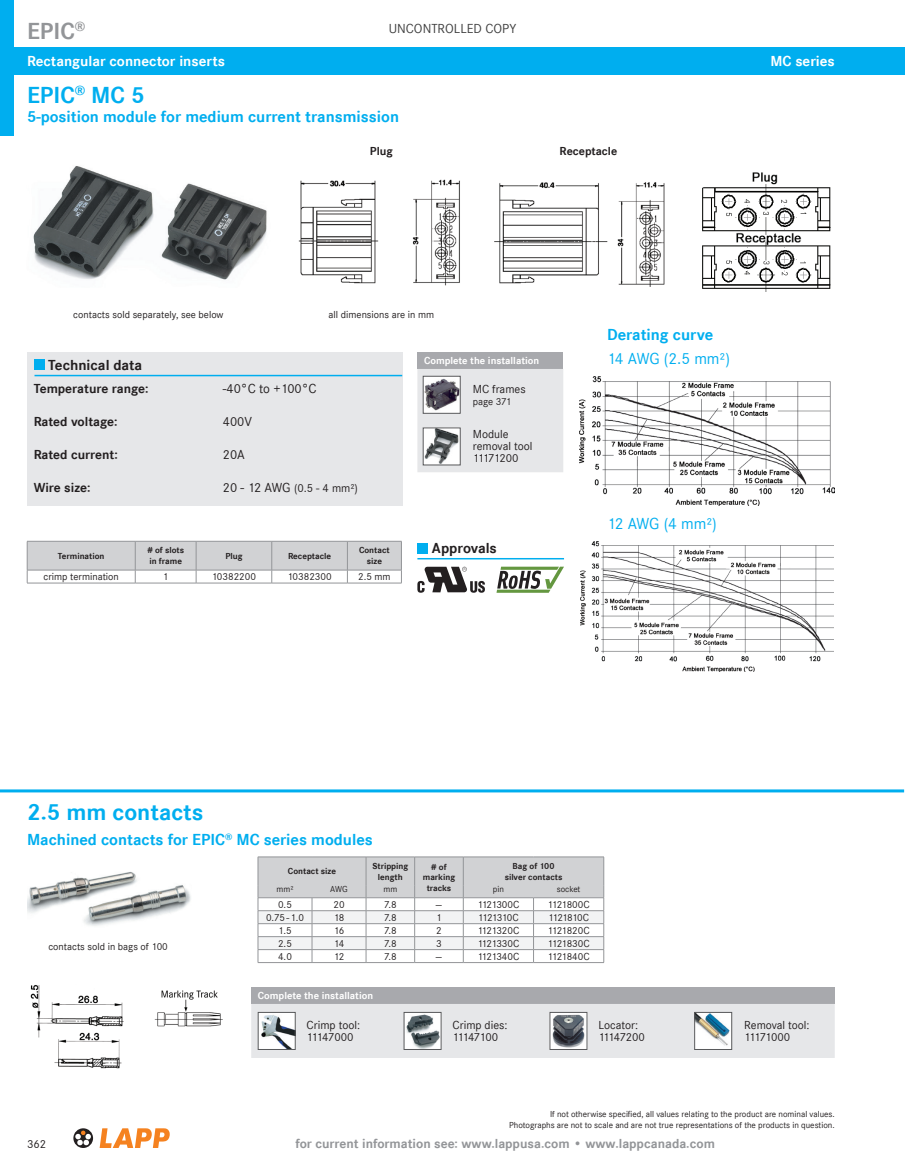
<style>
.page{position:relative;width:905px;height:1175px;background:#fff}
.page>*{position:absolute;margin:0;border:0;box-sizing:border-box;transform-origin:0 0}
.t1{font:700 24px "Corporate S";color:#00aeef}
.t2{font:700 24px "Corporate S";color:#939598}
.t3{font:700 16.5px "Corporate S";color:#00aeef}
.t4{font:16.5px "Corporate S";letter-spacing:-.005em;color:#00aeef}
.t5{font:700 15px "Corporate S";color:#fff}
.t6{font:700 15px "Corporate S";color:#231f20}
.t7{font:700 13.5px "Corporate S";color:#939598}
.t8{font:700 13.5px "Corporate S";color:#231f20}
.t9{font:13.5px "Corporate S";color:#231f20}
.t10{font:13.5px "Corpo S";color:#404040}
.t11{font:12px/12px "Corporate S";color:#231f20}
.t12{font:700 12px "Corporate S";color:#231f20}
.t13{font:10.5px "Corporate S";color:#231f20}
.t14{font:700 10.5px "Corporate S";color:#fff}
.t15{font:10.5px "Corporate S";letter-spacing:-.055em;color:#231f20}
.t16{font:10.5px "Corporate S";letter-spacing:-.05em;color:#231f20}
.t17{font:10.5px "Corporate S";letter-spacing:-.06em;color:#231f20}
.t18{font:9px/10.8px "Corporate S";color:#231f20;text-align:right}
.t19{font:700 9px/10.8px "Corporate S";color:#231f20;text-align:center}
.s1{font-size:13.5px}
</style>
<div class="page">
<svg style="left:100px;top:1128px;width:70px;height:20px"></svg>
<svg style="left:73px;top:1128px;width:20px;height:19px"></svg>
<svg style="left:75px;top:1130px;width:16px;height:15px"></svg>
<div style="left:0;top:48px;width:904px;height:27px;background:#00aeef"></div>
<div style="left:0;top:0;width:14px;height:135px;background:#00aeef"></div>
<hr style="left:0;top:789px;width:904px;height:3px;background:#00aeef">
<div style="left:27px;top:353px;width:375px;height:37px;background:#e6e7e9"></div>
<div style="left:34px;top:359px;width:11px;height:11px;background:#00aeef"></div>
<hr style="left:34px;top:375px;width:368px;height:1px;background:#00aeef">
<svg style="left:417px;top:567px;width:68px;height:25px"></svg>
<svg style="left:496px;top:566px;width:68px;height:27px"></svg>
<div style="left:417px;top:542px;width:11px;height:11px;background:#00aeef"></div>
<hr style="left:417px;top:558px;width:147px;height:1px;background:#00aeef">
<div style="left:417px;top:353px;width:146px;height:16px;background:#a8a9ad"></div>
<div style="left:417px;top:369px;width:146px;height:103px;background:#e6e7e9"></div>
<img style="left:425px;top:378px;width:33px;height:33px">
<div style="left:423px;top:376px;width:37px;height:37px;border:1px solid #57585a"></div>
<img style="left:425px;top:430px;width:33px;height:33px">
<div style="left:423px;top:428px;width:37px;height:37px;border:1px solid #57585a"></div>
<img style="left:702px;top:172px;width:129px;height:119px">
<img style="left:494px;top:182px;width:171px;height:105px">
<img style="left:298px;top:179px;width:162px;height:107px">
<img style="left:33px;top:166px;width:234px;height:114px">
<img style="left:154px;top:990px;width:69px;height:37px">
<img style="left:30px;top:985px;width:94px;height:84px">
<div style="left:27px;top:377px;width:375px;height:128px;background:#e6e7e9"></div>
<div style="left:251px;top:987px;width:583px;height:17px;background:#a8a9ad"></div>
<div style="left:251px;top:1004px;width:583px;height:54px;background:#e6e7e9"></div>
<img style="left:260px;top:1014px;width:33px;height:33px">
<div style="left:258px;top:1012px;width:37px;height:37px;border:1px solid #57585a"></div>
<img style="left:406px;top:1014px;width:33px;height:33px">
<img style="left:551px;top:1014px;width:34px;height:33px">
<img style="left:696px;top:1014px;width:34px;height:33px">
<div style="left:694px;top:1012px;width:38px;height:37px;border:1px solid #57585a"></div>
<hr style="left:258px;top:856px;width:54px;height:1px;background:#939598">
<hr style="left:312px;top:856px;width:54px;height:1px;background:#939598">
<hr style="left:366px;top:856px;width:48px;height:1px;background:#939598">
<hr style="left:414px;top:856px;width:49px;height:1px;background:#939598">
<hr style="left:463px;top:856px;width:70px;height:1px;background:#939598">
<hr style="left:533px;top:856px;width:71px;height:1px;background:#939598">
<hr style="left:366px;top:962px;width:48px;height:1px;background:#939598">
<hr style="left:463px;top:962px;width:70px;height:1px;background:#939598">
<hr style="left:533px;top:962px;width:71px;height:1px;background:#939598">
<svg style="left:258px;top:857px;width:346px;height:105px"></svg>
<hr style="left:258px;top:962px;width:54px;height:1px;background:#939598">
<hr style="left:312px;top:962px;width:54px;height:1px;background:#939598">
<hr style="left:414px;top:962px;width:49px;height:1px;background:#939598">
<img style="left:27px;top:872px;width:164px;height:54px">
<img style="left:580px;top:377px;width:254px;height:128px">
<img style="left:580px;top:542px;width:254px;height:129px">
<hr style="left:27px;top:583px;width:108px;height:1px;background:#939598">
<hr style="left:135px;top:583px;width:61px;height:1px;background:#939598">
<svg style="left:27px;top:541px;width:375px;height:42px"></svg>
<hr style="left:196px;top:583px;width:76px;height:1px;background:#939598">
<hr style="left:272px;top:583px;width:75px;height:1px;background:#939598">
<hr style="left:347px;top:583px;width:54px;height:1px;background:#939598">
<h1 class="t2" style="left:27px;top:17px;width:60px">EPIC<sup>®</sup></h1>
<h3 class="t5" style="left:27px;top:53px;width:199px">Rectangular connector inserts</h3>
<h1 class="t1" style="left:27px;top:81px;width:119px">EPIC<sup>®</sup> MC 5</h1>
<p class="t10" style="left:389px;top:21px;width:129px">UNCONTROLLED COPY</p>
<h2 class="t3" style="left:27px;top:107px;width:373px">5-position module for medium current transmission</h2>
<p class="t12" style="left:370px;top:144px;width:24px">Plug</p>
<p class="t12" style="left:559px;top:144px;width:59px">Receptacle</p>
<h3 class="t5" style="left:770px;top:53px;width:66px">MC series</h3>
<p class="t13" style="left:73px;top:308px;width:152px">contacts sold separately, see below</p>
<p class="t13" style="left:328px;top:308px;width:107px">all dimensions are in mm</p>
<h3 class="t6" style="left:48px;top:357px;width:95px">Technical data</h3>
<p class="t8" style="left:34px;top:381px;width:116px">Temperature range:</p>
<p class="t9" style="left:223px;top:381px;width:95px">-40°C to +100°C</p>
<p class="t8" style="left:34px;top:414px;width:85px">Rated voltage:</p>
<p class="t9" style="left:223px;top:414px;width:31px">400V</p>
<p class="t8" style="left:34px;top:447px;width:86px">Rated current:</p>
<p class="t9" style="left:223px;top:447px;width:24px">20A</p>
<p class="t8" style="left:34px;top:480px;width:58px">Wire size:</p>
<p class="t11" style="left:223px;top:482px;width:137px"><span class="s1">20 - 12 AWG</span> (0.5 - 4 mm²)</p>
<p class="t19" style="left:58px;top:550px;width:48px">Termination</p>
<p class="t19" style="left:147px;top:545px;width:38px;text-align:left"># of slots in frame</p>
<p class="t19" style="left:225px;top:550px;width:19px">Plug</p>
<p class="t19" style="left:288px;top:550px;width:45px">Receptacle</p>
<p class="t19" style="left:359px;top:545px;width:32px">Contact size</p>
<p class="t13" style="left:44px;top:570px;width:77px">crimp termination</p>
<p class="t13" style="left:163px;top:570px;width:7px">1</p>
<p class="t13" style="left:212px;top:570px;width:46px">10382200</p>
<p class="t13" style="left:287px;top:570px;width:46px">10382300</p>
<p class="t13" style="left:358px;top:570px;width:34px">2.5 mm</p>
<p class="t14" style="left:424px;top:355px;width:117px">Complete the installation</p>
<p class="t11" style="left:473px;top:383px;width:54px">MC frames</p>
<p class="t13" style="left:473px;top:395px;width:40px">page 371</p>
<p class="t11" style="left:473px;top:428px;width:61px">Module removal tool<br>11171200</p>
<h3 class="t6" style="left:432px;top:540px;width:66px">Approvals</h3>
<h2 class="t3" style="left:607px;top:324px;width:108px">Derating curve</h2>
<h2 class="t4" style="left:607px;top:349px;width:124px">14 AWG (2.5 mm²)</h2>
<h2 class="t4" style="left:607px;top:514px;width:111px">12 AWG (4 mm²)</h2>
<h1 class="t1" style="left:27px;top:798px;width:178px">2.5 mm contacts</h1>
<h2 class="t3" style="left:27px;top:830px;width:347px">Machined contacts for EPIC<sup>®</sup> MC series modules</h2>
<p class="t13" style="left:48px;top:940px;width:121px">contacts sold in bags of 100</p>
<p class="t19" style="left:288px;top:866px;width:50px">Contact size</p>
<p class="t19" style="left:372px;top:860px;width:37px">Stripping length</p>
<p class="t19" style="left:423px;top:861px;width:34px"># of marking tracks</p>
<p class="t19" style="left:504px;top:860px;width:59px">Bag of 100 silver contacts</p>
<p class="t18" style="left:276px;top:883px;width:18px">mm²</p>
<p class="t18" style="left:330px;top:883px;width:19px">AWG</p>
<p class="t18" style="left:383px;top:883px;width:15px">mm</p>
<p class="t18" style="left:493px;top:883px;width:13px">pin</p>
<p class="t18" style="left:556px;top:883px;width:25px">socket</p>
<p class="t13" style="left:278px;top:898px;width:15px">0.5</p>
<p class="t13" style="left:333px;top:898px;width:13px">20</p>
<p class="t13" style="left:384px;top:898px;width:14px">7.8</p>
<p class="t15" style="left:477px;top:898px;width:44px">1121300C</p>
<p class="t16" style="left:547px;top:898px;width:44px">1121800C</p>
<p class="t13" style="left:266px;top:911px;width:39px">0.75-1.0</p>
<p class="t13" style="left:334px;top:911px;width:12px">18</p>
<p class="t13" style="left:384px;top:911px;width:14px">7.8</p>
<p class="t13" style="left:436px;top:911px;width:7px">1</p>
<p class="t17" style="left:478px;top:911px;width:42px">1121310C</p>
<p class="t17" style="left:548px;top:911px;width:43px">1121810C</p>
<p class="t13" style="left:278px;top:924px;width:15px">1.5</p>
<p class="t13" style="left:334px;top:924px;width:12px">16</p>
<p class="t13" style="left:384px;top:924px;width:14px">7.8</p>
<p class="t13" style="left:436px;top:924px;width:7px">2</p>
<p class="t15" style="left:477px;top:924px;width:44px">1121320C</p>
<p class="t16" style="left:547px;top:924px;width:44px">1121820C</p>
<p class="t13" style="left:278px;top:937px;width:15px">2.5</p>
<p class="t13" style="left:334px;top:937px;width:12px">14</p>
<p class="t13" style="left:384px;top:937px;width:14px">7.8</p>
<p class="t13" style="left:436px;top:937px;width:7px">3</p>
<p class="t15" style="left:477px;top:937px;width:44px">1121330C</p>
<p class="t16" style="left:547px;top:937px;width:44px">1121830C</p>
<p class="t13" style="left:278px;top:950px;width:15px">4.0</p>
<p class="t13" style="left:334px;top:950px;width:12px">12</p>
<p class="t13" style="left:384px;top:950px;width:14px">7.8</p>
<p class="t15" style="left:477px;top:950px;width:44px">1121340C</p>
<p class="t16" style="left:547px;top:950px;width:44px">1121840C</p>
<p class="t14" style="left:258px;top:989px;width:117px">Complete the installation</p>
<p class="t11" style="left:306px;top:1019px;width:55px">Crimp tool:<br>11147000</p>
<p class="t11" style="left:452px;top:1019px;width:56px">Crimp dies:<br>11147100</p>
<p class="t11" style="left:598px;top:1019px;width:48px">Locator:<br>11147200</p>
<p class="t11" style="left:744px;top:1019px;width:67px">Removal tool:<br>11171000</p>
<p class="t18" style="left:509px;top:1108px;width:327px">If not otherwise specified, all values relating to the product are nominal values.<br>Photographs are not to scale and are not true representations of the products in question.</p>
<p class="t11" style="left:27px;top:1138px;width:21px">362</p>
<p class="t7" style="left:295px;top:1135px;width:421px">for current information see: www.lappusa.com • www.lappcanada.com</p>
</div>
